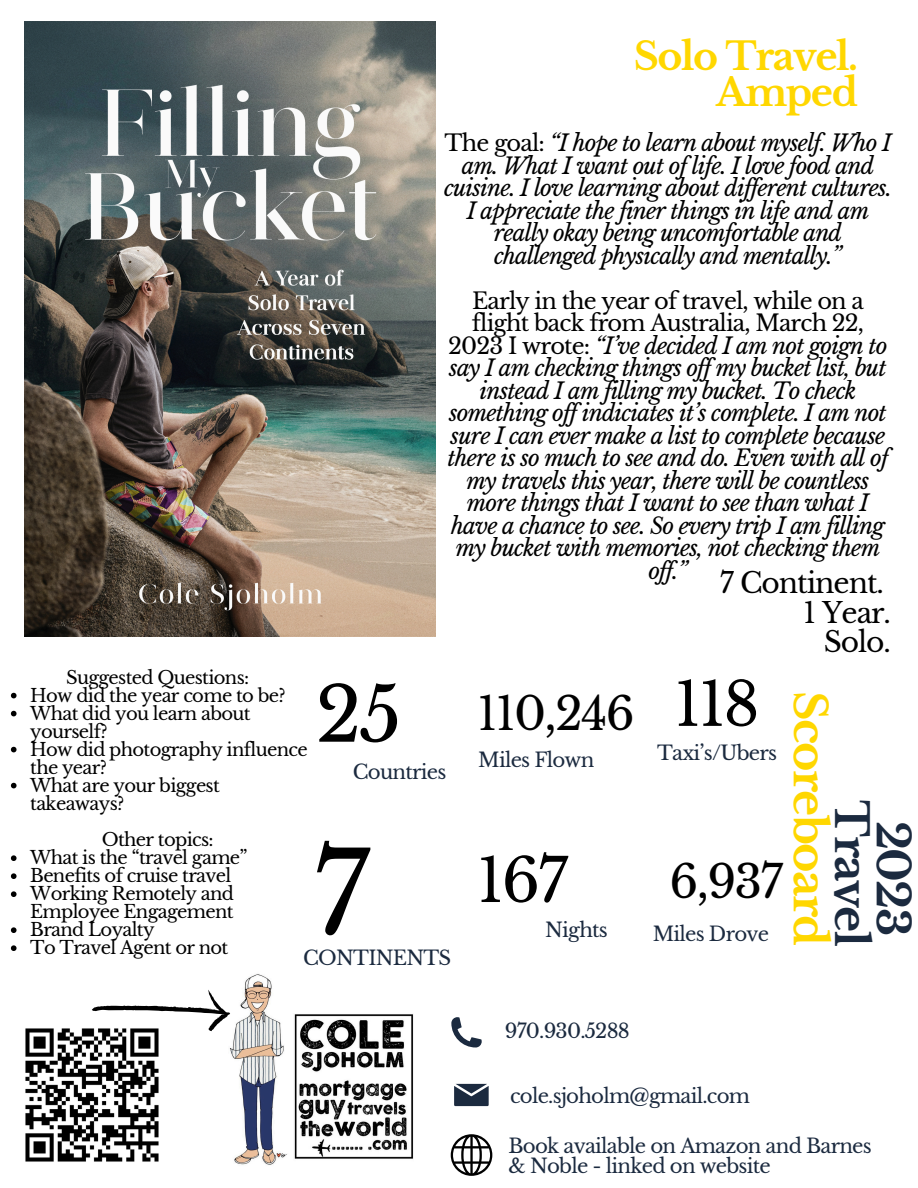
<style>
.page{position:relative;width:918px;height:1188px;background:#fff}
.page>*{position:absolute;margin:0;border:0;box-sizing:border-box;transform-origin:0 0}
.t1{font:112.5px "Libre Baskerville";color:#000}
.t2{font:75px "Libre Baskerville";color:#000}
.t3{font:60px "Libre Baskerville";letter-spacing:-.04em;color:#000}
.t4{font:45px "Libre Baskerville";letter-spacing:-.04em;color:#000}
.t5{font:700 44.7px/41.4px "Libre Baskerville";letter-spacing:-.04em;color:#1b2a3f;text-align:right}
.t6{font:700 37.95px/36px "Libre Baskerville";letter-spacing:-.04em;color:#ffd700;text-align:right}
.t7{font:28.2px/29.2px "Libre Baskerville";letter-spacing:-.04em;color:#000;text-align:right}
.t8{font:italic 22.5px/22.5px "Libre Baskerville";letter-spacing:-.04em;color:#000;text-align:center}
.t9{font:19.8px/20.1px "Libre Baskerville";letter-spacing:-.04em;color:#1b2a3f}
.t10{font:18px/18px "Libre Baskerville";letter-spacing:-.04em;color:#000}
.s1{font-style:normal}
.s2{color:#ffd700}
</style>
<div class="page">
<svg style="left:451px;top:1017px;width:31px;height:31px"></svg>
<svg style="left:454px;top:1084px;width:35px;height:22px"></svg>
<img style="left:25px;top:1028px;width:134px;height:134px">
<img style="left:211px;top:974px;width:203px;height:191px">
<svg style="left:92px;top:990px;width:139px;height:41px"></svg>
<svg style="left:451px;top:1134px;width:41px;height:42px"></svg>
<img style="left:25px;top:22px;width:410px;height:615px">
<svg style="left:11px;top:693px;width:6px;height:5px"></svg>
<svg style="left:11px;top:711px;width:6px;height:5px"></svg>
<svg style="left:11px;top:747px;width:6px;height:5px"></svg>
<svg style="left:11px;top:783px;width:6px;height:5px"></svg>
<svg style="left:11px;top:855px;width:6px;height:6px"></svg>
<svg style="left:11px;top:873px;width:6px;height:6px"></svg>
<svg style="left:11px;top:891px;width:6px;height:6px"></svg>
<svg style="left:11px;top:927px;width:6px;height:6px"></svg>
<svg style="left:11px;top:945px;width:6px;height:6px"></svg>
<h6 class="t6" style="left:634px;top:39px;width:226px">Solo Travel.<br>Amped</h6>
<p class="t8" style="left:444px;top:132px;width:449px"><span class="s1">The goal:</span> “I hope to learn about myself. Who I am. What I want out of life. I love food and cuisine. I love learning about dif erent cultures.<br>I appreciate the finer things in life and am really okay being uncomfortable and challenged physically and mentally.”</p>
<p class="t8" style="left:447px;top:290px;width:443px"><span class="s1">Early in the year of travel, while on a flight back from Australia, March 22, 2023 I wrote:</span> “I’ve decided I am not goign to say I am checking things of my bucket list, but instead I am filling my bucket. To check something of indiciates it’s complete. I am not sure I can ever make a list to complete because there is so much to see and do. Even with all of my travels this year, there will be countless more things that I want to see than what I have a chance to see. So every trip I am filling my bucket with memories, not checking them of .”</p>
<p class="t7" style="left:720px;top:569px;width:173px">7 Continent.<br>1 Year.<br>Solo.</p>
<p class="t10" style="left:66px;top:668px;width:185px">Suggested Questions:</p>
<p class="t10" style="left:30px;top:686px;width:257px">How did the year come to be?</p>
<p class="t10" style="left:30px;top:704px;width:222px">What did you learn about yourself?</p>
<p class="t10" style="left:30px;top:740px;width:279px">How did photography influence the year?</p>
<h1 class="t10" style="left:30px;top:776px;width:191px">What are your biggest takeaways?</h1>
<h3 class="t10" style="left:102px;top:831px;width:113px">Other topics:</h3>
<p class="t10" style="left:30px;top:849px;width:219px">What is the “travel game”</p>
<p class="t10" style="left:30px;top:867px;width:203px">Benefits of cruise travel</p>
<p class="t10" style="left:30px;top:885px;width:205px">Working Remotely and<br>Employee Engagement</p>
<p class="t10" style="left:30px;top:921px;width:126px">Brand Loyalty</p>
<p class="t10" style="left:30px;top:939px;width:200px">To Travel Agent or not</p>
<p class="t2" style="left:316px;top:669px;width:87px">25</p>
<p class="t9" style="left:353px;top:762px;width:95px">Countries</p>
<h1 class="t1" style="left:313px;top:825px;width:58px">7</h1>
<p class="t9" style="left:303px;top:948px;width:150px">CONTINENTS</p>
<p class="t4" style="left:477px;top:687px;width:159px">110,246</p>
<p class="t3" style="left:674px;top:668px;width:87px">118</p>
<p class="t9" style="left:478px;top:750px;width:118px">Miles Flown</p>
<p class="t9" style="left:657px;top:743px;width:121px">Taxi’s/Ubers</p>
<h3 class="t3" style="left:477px;top:844px;width:92px">167</h3>
<h2 class="t4" style="left:670px;top:854px;width:115px">6,937</h2>
<p class="t9" style="left:545px;top:920px;width:64px">Nights</p>
<p class="t9" style="left:653px;top:924px;width:118px">Miles Drove</p>
<p class="t5" style="left:913px;top:691px;width:257px;rotate:90deg">2023<br>Travel<br><span class="s2">Scoreboard</span></p>
<p class="t9" style="left:505px;top:1021px;width:127px">970.930.5288</p>
<h5 class="t9" style="left:510px;top:1086px;width:242px">cole.sjoholm@gmail.com</h5>
<p class="t9" style="left:509px;top:1136px;width:365px">Book available on Amazon and Barnes &amp; Noble - linked on website</p>
</div>
